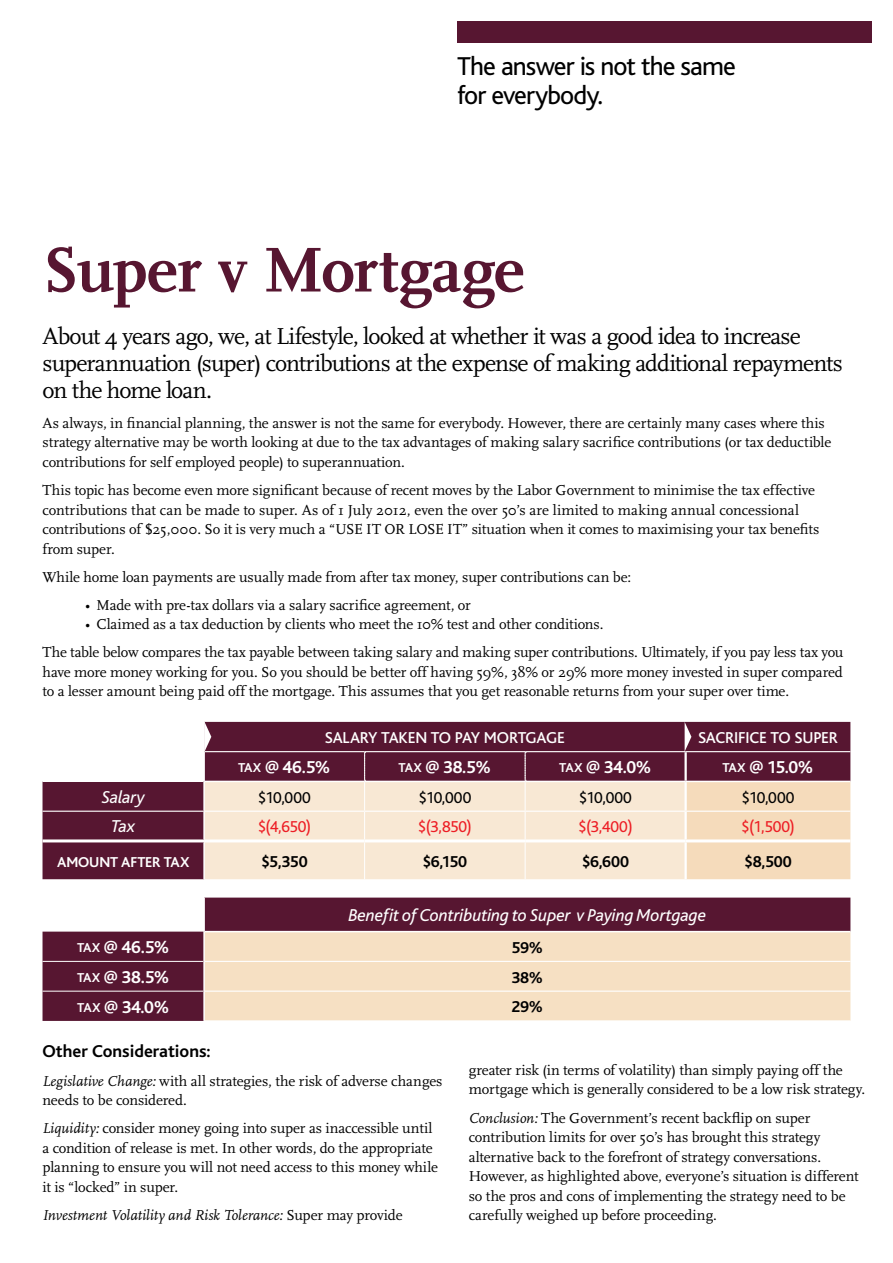
<style>
.page{position:relative;width:893px;height:1263px;background:#fff}
.page>*{position:absolute;margin:0;border:0;box-sizing:border-box;transform-origin:0 0}
.t1{font:700 66px "FF Scala";letter-spacing:-.01em;color:#571631}
.t2{font:27px/28.5px "Bliss";letter-spacing:-.035em;color:#000}
.t3{font:24px/27px "FF Scala";letter-spacing:-.04em;color:#000}
.t4{font:700 18px "Bliss";letter-spacing:-.01em;color:#fff}
.t5{font:italic 18px "Bliss";letter-spacing:-.01em;color:#fff}
.t6{font:700 18px "Bliss";color:#000}
.t7{font:500 16.5px "Bliss";letter-spacing:-.01em;color:#fff}
.t8{font:700 16.5px "Bliss";letter-spacing:-.01em;color:#000}
.t9{font:16.5px "Bliss";letter-spacing:-.015em;color:#ed1d24}
.t10{font:16.5px "Bliss";letter-spacing:.005em;color:#000}
.t11{font:15px/19.5px "FF Scala";letter-spacing:-.005em;color:#000}
.t12{font:italic 15px "FF Scala";color:#000}
.t13{font:700 15px "Bliss";letter-spacing:-.005em;color:#fff}
.s1{font-size:13.5px}
.s2{font-style:italic}
.s3{font-style:normal}
</style>
<div class="page">
<div style="left:457px;top:21px;width:415px;height:22px;background:#571631"></div>
<svg style="left:43px;top:897px;width:807px;height:124px;background:#6f384f"></svg>
<div style="left:205px;top:932px;width:645px;height:88px;background:#f6e0c3"></div>
<hr style="left:43px;top:961px;width:160px;height:1px;background:#fff">
<hr style="left:43px;top:991px;width:160px;height:1px;background:#fff">
<hr style="left:203px;top:897px;width:2px;height:35px;background:#fff">
<hr style="left:203px;top:932px;width:2px;height:29px;background:#fff">
<hr style="left:203px;top:961px;width:2px;height:30px;background:#fff">
<hr style="left:203px;top:991px;width:2px;height:29px;background:#fff">
<hr style="left:205px;top:931px;width:645px;height:1px;background:#fff">
<hr style="left:205px;top:961px;width:645px;height:1px;background:#fff">
<hr style="left:205px;top:990px;width:645px;height:2px;background:#fff">
<hr style="left:203px;top:1020px;width:647px;height:1px;background:#fff">
<svg style="left:43px;top:722px;width:807px;height:157px;fill:#571631"></svg>
<div style="left:205px;top:782px;width:479px;height:97px;background:#f8e8d4"></div>
<div style="left:687px;top:782px;width:163px;height:97px;background:#f5dbbb"></div>
<hr style="left:43px;top:781px;width:160px;height:1px;background:#fff">
<hr style="left:43px;top:811px;width:161px;height:1px;background:#fff">
<hr style="left:203px;top:722px;width:2px;height:30px;background:#fff">
<hr style="left:203px;top:752px;width:2px;height:29px;background:#fff">
<hr style="left:203px;top:781px;width:2px;height:30px;background:#fff">
<hr style="left:203px;top:812px;width:2px;height:27px;background:#fff">
<hr style="left:203px;top:842px;width:2px;height:37px;background:#fff">
<hr style="left:364px;top:842px;width:1px;height:37px;background:#fff">
<hr style="left:525px;top:842px;width:1px;height:37px;background:#fff">
<svg style="left:364px;top:752px;width:2px;height:87px"></svg>
<svg style="left:525px;top:752px;width:1px;height:87px"></svg>
<hr style="left:684px;top:752px;width:3px;height:29px;background:#fff">
<hr style="left:684px;top:782px;width:3px;height:29px;background:#fff">
<hr style="left:684px;top:812px;width:3px;height:27px;background:#fff">
<hr style="left:684px;top:842px;width:3px;height:37px;background:#fff">
<hr style="left:43px;top:839px;width:161px;height:3px;background:#fff">
<hr style="left:204px;top:839px;width:161px;height:3px;background:#fff">
<hr style="left:365px;top:839px;width:160px;height:3px;background:#fff">
<hr style="left:525px;top:839px;width:161px;height:3px;background:#fff">
<hr style="left:686px;top:839px;width:164px;height:3px;background:#fff">
<hr style="left:205px;top:751px;width:160px;height:1px;background:#fff">
<hr style="left:365px;top:751px;width:160px;height:1px;background:#fff">
<hr style="left:525px;top:751px;width:161px;height:1px;background:#fff">
<hr style="left:686px;top:751px;width:164px;height:1px;background:#fff">
<hr style="left:205px;top:781px;width:160px;height:1px;background:#fff">
<hr style="left:365px;top:781px;width:160px;height:1px;background:#fff">
<hr style="left:525px;top:781px;width:161px;height:1px;background:#fff">
<hr style="left:686px;top:781px;width:164px;height:1px;background:#fff">
<hr style="left:204px;top:811px;width:161px;height:1px;background:#fff">
<hr style="left:365px;top:811px;width:160px;height:1px;background:#fff">
<hr style="left:525px;top:811px;width:161px;height:1px;background:#fff">
<hr style="left:686px;top:811px;width:164px;height:1px;background:#fff">
<svg style="left:205px;top:722px;width:6px;height:30px"></svg>
<svg style="left:685px;top:722px;width:6px;height:30px"></svg>
<h2 class="t2" style="left:457px;top:53px;width:280px">The answer is not the same for everybody.</h2>
<h1 class="t1" style="left:43px;top:233px;width:483px">Super v Mortgage</h1>
<h3 class="t3" style="left:43px;top:323px;width:802px">About 4 years ago, we, at Lifestyle, looked at whether it was a good idea to increase superannuation (super) contributions at the expense of making additional repayments on the home loan.</h3>
<p class="t11" style="left:43px;top:414px;width:790px">As always, in financial planning, the answer is not the same for everybody. However, there are certainly many cases where this strategy alternative may be worth looking at due to the tax advantages of making salary sacrifice contributions (or tax deductible contributions for self employed people) to superannuation.</p>
<p class="t11" style="left:43px;top:481px;width:778px">This topic has become even more significant because of recent moves by the Labor Government to minimise the tax effective contributions that can be made to super. As of 1 July 2012, even the over 50’s are limited to making annual concessional contributions of $25,000. So it is very much a “USE IT OR LOSE IT” situation when it comes to maximising your tax benefits from super.</p>
<p class="t11" style="left:43px;top:567px;width:590px">While home loan payments are usually made from after tax money, super contributions can be:</p>
<p class="t11" style="left:85px;top:595px;width:387px">• Made with pre-tax dollars via a salary sacrifice agreement, or</p>
<p class="t11" style="left:43px;top:610px;width:802px;line-height:28px;text-indent:43px">• Claimed as a tax deduction by clients who meet the 10% test and other conditions.<br>The table below compares the tax payable between taking salary and making super contributions. Ultimately, if you pay less tax you</p>
<p class="t11" style="left:43px;top:662px;width:802px">have more money working for you. So you should be better off having 59%, 38% or 29% more money invested in super compared to a lesser amount being paid off the mortgage. This assumes that you get reasonable returns from your super over time.</p>
<p class="t7" style="left:325px;top:729px;width:242px">SALARY TAKEN TO PAY MORTGAGE</p>
<p class="t7" style="left:698px;top:729px;width:141px">SACRIFICE TO SUPER</p>
<p class="t4" style="left:238px;top:758px;width:94px"><span class="s1">TAX</span> @ 46.5%</p>
<p class="t4" style="left:399px;top:758px;width:94px"><span class="s1">TAX</span> @ 38.5%</p>
<p class="t4" style="left:559px;top:758px;width:94px"><span class="s1">TAX</span> @ 34.0%</p>
<p class="t4" style="left:722px;top:758px;width:93px"><span class="s1">TAX</span> @ 15.0%</p>
<p class="t5" style="left:102px;top:788px;width:45px">Salary</p>
<p class="t10" style="left:258px;top:789px;width:54px">$10,000</p>
<p class="t10" style="left:418px;top:789px;width:54px">$10,000</p>
<p class="t10" style="left:579px;top:789px;width:54px">$10,000</p>
<p class="t10" style="left:742px;top:789px;width:54px">$10,000</p>
<p class="t5" style="left:112px;top:817px;width:25px">Tax</p>
<p class="t9" style="left:258px;top:818px;width:55px">$(4,650)</p>
<p class="t9" style="left:418px;top:818px;width:56px">$(3,850)</p>
<p class="t9" style="left:578px;top:818px;width:56px">$(3,400)</p>
<p class="t9" style="left:741px;top:818px;width:55px">$(1,500)</p>
<p class="t13" style="left:57px;top:854px;width:134px">AMOU NT AFTER TAX</p>
<p class="t8" style="left:261px;top:853px;width:48px">$5,350</p>
<p class="t8" style="left:422px;top:853px;width:46px">$6,150</p>
<p class="t8" style="left:582px;top:853px;width:49px">$6,600</p>
<p class="t8" style="left:744px;top:853px;width:49px">$8,500</p>
<p class="t5" style="left:348px;top:906px;width:359px">Benefit of Contributing to Super v Paying Mortgage</p>
<p class="t4" style="left:77px;top:938px;width:94px"><span class="s1">TAX</span> @ 46.5%</p>
<p class="t8" style="left:511px;top:939px;width:33px">59%</p>
<p class="t4" style="left:77px;top:968px;width:94px"><span class="s1">TAX</span> @ 38.5%</p>
<p class="t8" style="left:511px;top:968px;width:33px">38%</p>
<p class="t4" style="left:77px;top:998px;width:94px"><span class="s1">TAX</span> @ 34.0%</p>
<p class="t8" style="left:511px;top:998px;width:33px">29%</p>
<p class="t6" style="left:43px;top:1041px;width:170px">OTHER CONSIDERATIONS:</p>
<p class="t11" style="left:43px;top:1071px;width:401px"><span class="s2">Legislative Change:</span> with all strategies, the risk of adverse changes needs to be considered.</p>
<p class="t11" style="left:43px;top:1119px;width:397px"><span class="s2">Liquidity:</span> consider money going into super as inaccessible until a condition of release is met. In other words, do the appropriate planning to ensure you will not need access to this money while it is “locked” in super.</p>
<p class="t12" style="left:43px;top:1207px;width:362px">Investment Volatility and Risk Tolerance: <span class="s3">Super may provide</span></p>
<p class="t11" style="left:469px;top:1060px;width:398px">greater risk (in terms of volatility) than simply paying off the mortgage which is generally considered to be a low risk strategy.</p>
<p class="t11" style="left:469px;top:1108px;width:391px"><span class="s2">Conclusion:</span> The Government’s recent backflip on super contribution limits for over 50’s has brought this strategy alternative back to the forefront of strategy conversations.<br>However, as highlighted above, everyone’s situation is different so the pros and cons of implementing the strategy need to be carefully weighed up before proceeding.</p>
</div>
